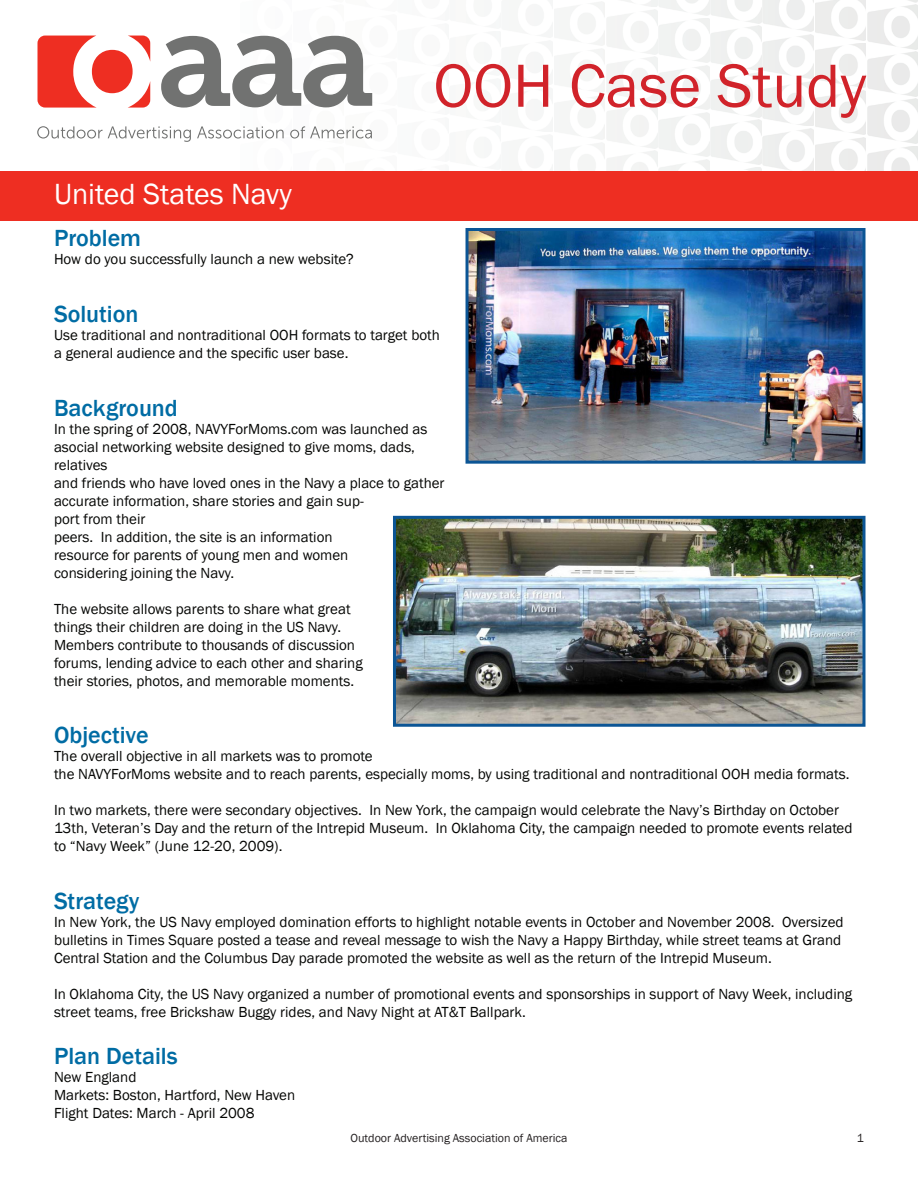
<style>
.page{position:relative;width:918px;height:1188px;background:#fff}
.page>*{position:absolute;margin:0;border:0;box-sizing:border-box;transform-origin:0 0}
.t1{font:63px "Franklin Gothic";color:#d1232a}
.t2{font:30px "Franklin Gothic";color:#fff}
.t3{font:500 24px "Franklin Gothic";color:#006ca4}
.t4{font:15px/18px "Franklin Gothic";color:#040503}
.t5{font:12px "Franklin Gothic";color:#231f20}
</style>
<div class="page">
<img style="left:470px;top:232px;width:392px;height:228px">
<div style="left:466px;top:228px;width:400px;height:236px;border:3px solid #0b5595"></div>
<img style="left:397px;top:520px;width:465px;height:203px">
<div style="left:393px;top:516px;width:473px;height:211px;border:3px solid #0b5595"></div>
<img style="left:815px;top:43px;width:51px;height:44px">
<img style="left:815px;top:0;width:51px;height:40px">
<img style="left:372px;top:93px;width:1px;height:13px">
<img style="left:815px;top:137px;width:51px;height:34px">
<img style="left:867px;top:5px;width:51px;height:44px">
<img style="left:907px;top:0;width:11px;height:2px">
<img style="left:867px;top:52px;width:51px;height:44px">
<img style="left:867px;top:99px;width:51px;height:44px">
<img style="left:867px;top:146px;width:51px;height:25px">
<svg style="left:37px;top:126px;width:154px;height:16px"></svg>
<svg style="left:197px;top:126px;width:87px;height:13px"></svg>
<svg style="left:290px;top:126px;width:82px;height:13px"></svg>
<svg style="left:38px;top:36px;width:112px;height:72px"></svg>
<svg style="left:161px;top:36px;width:211px;height:72px"></svg>
<div style="left:0;top:171px;width:918px;height:50px;background:#ee2e22"></div>
<p class="t2" style="left:54px;top:175px;width:239px">United States Navy</p>
<p class="t1" style="left:434px;top:47px;width:434px">OOH Case Study</p>
<p class="t3" style="left:54px;top:223px;width:89px">Problem</p>
<p class="t4" style="left:54px;top:251px;width:301px">How do you successfully launch a new website?</p>
<p class="t3" style="left:54px;top:299px;width:86px">Solution</p>
<p class="t4" style="left:54px;top:326px;width:387px">Use traditional and nontraditional OOH formats to target both a general audience and the specific user base.</p>
<p class="t3" style="left:54px;top:393px;width:125px">Background</p>
<p class="t4" style="left:54px;top:420px;width:375px">In the spring of 2008, NAVYForMoms.com was launched as asocial networking website designed to give moms, dads, relatives</p>
<p class="t4" style="left:54px;top:474px;width:392px">and friends who have loved ones in the Navy a place to gather accurate information, share stories and gain sup-<br>port from their</p>
<p class="t4" style="left:54px;top:528px;width:296px">peers. In addition, the site is an information resource for parents of young men and women considering joining the Navy.</p>
<p class="t4" style="left:54px;top:600px;width:310px">The website allows parents to share what great things their children are doing in the US Navy.<br>Members contribute to thousands of discussion forums, lending advice to each other and sharing their stories, photos, and memorable moments.</p>
<p class="t3" style="left:54px;top:720px;width:96px">Objective</p>
<p class="t4" style="left:54px;top:747px;width:797px">The overall objective in all markets was to promote<br>the NAVYForMoms website and to reach parents, especially moms, by using traditional and nontraditional OOH media formats.</p>
<p class="t4" style="left:54px;top:801px;width:800px">In two markets, there were secondary objectives. In New York, the campaign would celebrate the Navy’s Birthday on October<br>13th, Veteran’s Day and the return of the Intrepid Museum. In Oklahoma City, the campaign needed to promote events related to “Navy Week” (June 12-20, 2009).</p>
<p class="t3" style="left:54px;top:886px;width:87px">Strategy</p>
<p class="t4" style="left:54px;top:913px;width:791px">In New York, the US Navy employed domination efforts to highlight notable events in October and November 2008. Oversized bulletins in Times Square posted a tease and reveal message to wish the Navy a Happy Birthday, while street teams at Grand<br>Central Station and the Columbus Day parade promoted the website as well as the return of the Intrepid Museum.</p>
<p class="t4" style="left:54px;top:985px;width:800px">In Oklahoma City, the US Navy organized a number of promotional events and sponsorships in support of Navy Week, including street teams, free Brickshaw Buggy rides, and Navy Night at AT&amp;T Ballpark.</p>
<p class="t3" style="left:54px;top:1041px;width:125px">Plan Details</p>
<p class="t4" style="left:54px;top:1068px;width:84px">New England</p>
<p class="t4" style="left:54px;top:1086px;width:243px">Markets: Boston, Hartford, New Haven</p>
<p class="t4" style="left:54px;top:1104px;width:202px">Flight Dates: March - April 2008</p>
<p class="t5" style="left:351px;top:1131px;width:219px">Outdoor Advertising Association of America</p>
<p class="t5" style="left:857px;top:1131px;width:9px">1</p>
</div>
